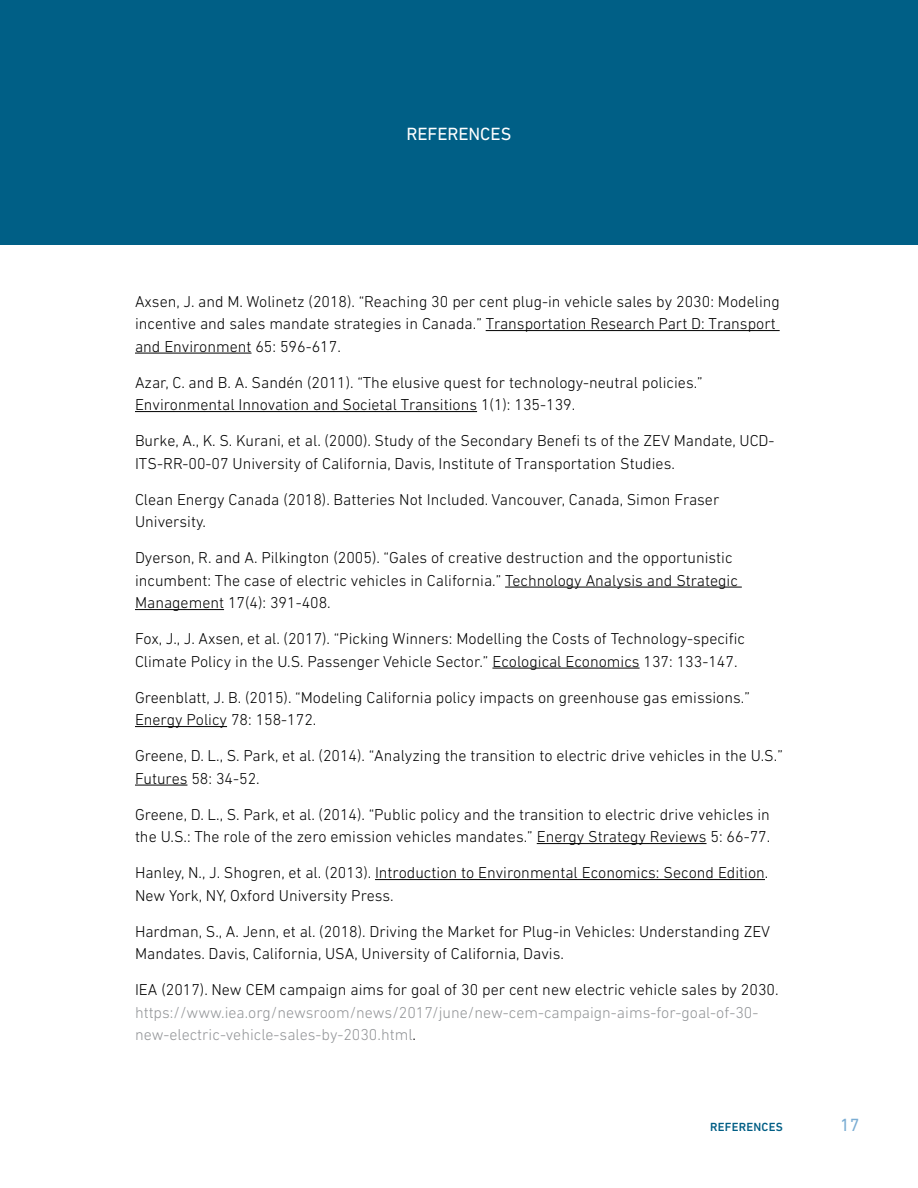
<style>
.page{position:relative;width:918px;height:1188px;background:#fff}
.page>*{position:absolute;margin:0;border:0;box-sizing:border-box;transform-origin:0 0}
.t1{font:18px "DIN Next LT Pro";letter-spacing:-.005em;color:#fff}
.t2{font:18px "DIN Next LT Pro";color:#7badd3}
.t3{font:300 16.05px/22.5px "DIN Next LT Pro";color:#000}
.t4{font:300 16.05px/22.5px "DIN Next LT Pro";color:#939598}
.t5{font:500 12px "DIN Next LT Pro";letter-spacing:.015em;color:#005e85}
.s1{color:#000}
</style>
<div class="page">
<hr style="left:486px;top:330px;width:294px;height:1px;background:#000">
<hr style="left:135px;top:353px;width:117px;height:1px;background:#000">
<hr style="left:135px;top:411px;width:342px;height:1px;background:#000">
<hr style="left:505px;top:587px;width:237px;height:1px;background:#000">
<hr style="left:135px;top:609px;width:89px;height:1px;background:#000">
<hr style="left:492px;top:668px;width:148px;height:1px;background:#000">
<hr style="left:135px;top:726px;width:92px;height:1px;background:#000">
<hr style="left:135px;top:785px;width:52px;height:1px;background:#000">
<hr style="left:537px;top:843px;width:170px;height:1px;background:#000">
<hr style="left:375px;top:879px;width:390px;height:1px;background:#000">
<div style="left:0;top:0;width:918px;height:244px;background:#005f86"></div>
<p class="t1" style="left:407px;top:123px;width:106px">REFERENCES</p>
<p class="t3" style="left:135px;top:290px;width:646px">Axsen, J. and M. Wolinetz (2018). “Reaching 30 per cent plug-in vehicle sales by 2030: Modeling incentive and sales mandate strategies in Canada.” Transportation Research Part D: Transport and Environment 65: 596-617.</p>
<p class="t3" style="left:135px;top:371px;width:569px">Azar, C. and B. A. Sandén (2011). “The elusive quest for technology-neutral policies.”<br>Environmental Innovation and Societal Transitions 1(1): 135-139.</p>
<p class="t3" style="left:135px;top:430px;width:641px">Burke, A., K. S. Kurani, et al. (2000). Study of the Secondary Benefi ts of the ZEV Mandate, UCD-<br>ITS-RR-00-07 University of California, Davis, Institute of Transportation Studies.</p>
<p class="t3" style="left:135px;top:488px;width:586px">Clean Energy Canada (2018). Batteries Not Included. Vancouver, Canada, Simon Fraser<br>University.</p>
<p class="t3" style="left:135px;top:547px;width:604px">Dyerson, R. and A. Pilkington (2005). “Gales of creative destruction and the opportunistic incumbent: The case of electric vehicles in California.” Technology Analysis and Strategic<br>Management 17(4): 391-408.</p>
<p class="t3" style="left:135px;top:628px;width:612px">Fox, J., J. Axsen, et al. (2017). “Picking Winners: Modelling the Costs of Technology-specific<br>Climate Policy in the U.S. Passenger Vehicle Sector.” Ecological Economics 137: 133-147.</p>
<p class="t3" style="left:135px;top:686px;width:616px">Greenblatt, J. B. (2015). “Modeling California policy impacts on greenhouse gas emissions.”<br>Energy Policy 78: 158-172.</p>
<p class="t3" style="left:135px;top:745px;width:649px">Greene, D. L., S. Park, et al. (2014). “Analyzing the transition to electric drive vehicles in the U.S.”<br>Futures 58: 34-52.</p>
<p class="t3" style="left:135px;top:803px;width:637px">Greene, D. L., S. Park, et al. (2014). “Public policy and the transition to electric drive vehicles in the U.S.: The role of the zero emission vehicles mandates.” Energy Strategy Reviews 5: 66-77.</p>
<p class="t3" style="left:135px;top:862px;width:635px">Hanley, N., J. Shogren, et al. (2013). Introduction to Environmental Economics: Second Edition.<br>New York, NY, Oxford University Press.</p>
<p class="t3" style="left:135px;top:920px;width:637px">Hardman, S., A. Jenn, et al. (2018). Driving the Market for Plug-in Vehicles: Understanding ZEV<br>Mandates. Davis, California, USA, University of California, Davis.</p>
<p class="t3" style="left:135px;top:979px;width:645px">IEA (2017). New CEM campaign aims for goal of 30 per cent new electric vehicle sales by 2030.</p>
<p class="t4" style="left:135px;top:1001px;width:625px">https://www.iea.org/newsroom/news/2017/june/new-cem-campaign-aims-for-goal-of-30- new-electric-vehicle-sales-by-2030.html<span class="s1">.</span></p>
<p class="t5" style="left:710px;top:1120px;width:74px">REFERENCES</p>
<p class="t2" style="left:840px;top:1114px;width:21px">17</p>
</div>
